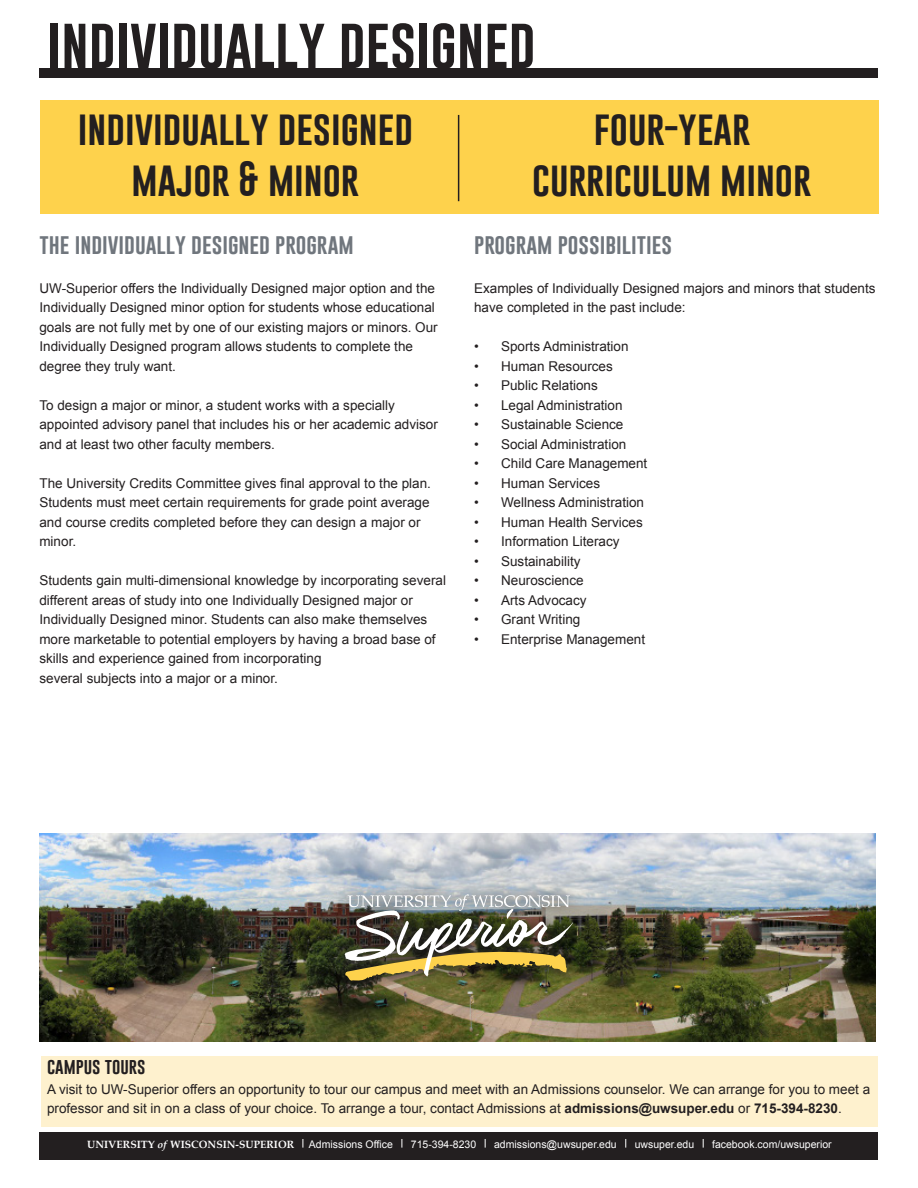
<style>
.page{position:relative;width:918px;height:1188px;background:#fff}
.page>*{position:absolute;margin:0;border:0;box-sizing:border-box;transform-origin:0 0}
.t1{font:52.5px "Gobold";color:#231f20}
.t2{font:36px "Gobold";color:#231f20}
.t3{font:21px "Gobold";color:#70767d}
.t4{font:16.5px "Gobold";color:#231f20}
.t5{font:13.5px/19.5px "Arial";color:#231f20}
.t6{font:10.5px "Arial";color:#fff}
.t7{font:700 10.5px "Palatino Linotype";color:#fff}
.s1{font-weight:700}
.s2{font-style:italic}
</style>
<div class="page">
<div style="left:40px;top:1132px;width:838px;height:27px;background:#231f20"></div>
<img style="left:39px;top:833px;width:836px;height:209px">
<div style="left:41px;top:1056px;width:837px;height:71px;background:#fef1ce"></div>
<div style="left:40px;top:100px;width:838px;height:114px;background:#fed24c"></div>
<hr style="left:458px;top:115px;width:1px;height:86px;background:#231f20">
<img style="left:333px;top:883px;width:251px;height:110px">
<img style="left:345px;top:894px;width:228px;height:88px">
<div style="left:40px;top:68px;width:838px;height:10px;background:#231f20"></div>
<p class="t1" style="left:47px;top:9px;width:490px">INDIVIDUALLY DESIGNED</p>
<p class="t2" style="left:78px;top:105px;width:336px">INDIVIDUALLY DESIGNED</p>
<p class="t2" style="left:132px;top:156px;width:229px">MAJOR &amp; MINOR</p>
<p class="t3" style="left:39px;top:230px;width:316px">THE INDIVIDUALLY DESIGNED PROGRAM</p>
<p class="t5" style="left:39px;top:278px;width:397px">UW-Superior offers the Individually Designed major option and the<br>Individually Designed minor option for students whose educational</p>
<p class="t5" style="left:39px;top:317px;width:400px">goals are not fully met by one of our existing majors or minors. Our<br>Individually Designed program allows students to complete the degree they truly want.</p>
<p class="t5" style="left:39px;top:395px;width:400px">To design a major or minor, a student works with a specially appointed advisory panel that includes his or her academic advisor and at least two other faculty members.</p>
<p class="t5" style="left:39px;top:473px;width:393px">The University Credits Committee gives final approval to the plan.<br>Students must meet certain requirements for grade point average and course credits completed before they can design a major or minor.</p>
<p class="t5" style="left:39px;top:571px;width:408px">Students gain multi-dimensional knowledge by incorporating several different areas of study into one Individually Designed major or Individually Designed minor. Students can also make themselves more marketable to potential employers by having a broad base of skills and experience gained from incorporating</p>
<p class="t5" style="left:39px;top:668px;width:240px">several subjects into a major or a minor.</p>
<p class="t2" style="left:594px;top:105px;width:158px">FOUR-YEAR</p>
<p class="t2" style="left:532px;top:156px;width:281px">CURRICULUM MINOR</p>
<p class="t3" style="left:474px;top:230px;width:199px">PROGRAM POSSIBILITIES</p>
<p class="t5" style="left:474px;top:278px;width:403px">Examples of Individually Designed majors and minors that students have completed in the past include:</p>
<p class="t5" style="left:474px;top:337px;width:156px">• Sports Administration</p>
<p class="t5" style="left:474px;top:356px;width:140px">• Human Resources</p>
<p class="t5" style="left:474px;top:376px;width:125px">• Public Relations</p>
<p class="t5" style="left:474px;top:395px;width:150px">• Legal Administration</p>
<p class="t5" style="left:474px;top:415px;width:151px">• Sustainable Science</p>
<p class="t5" style="left:474px;top:434px;width:154px">• Social Administration</p>
<p class="t5" style="left:474px;top:454px;width:175px">• Child Care Management</p>
<p class="t5" style="left:474px;top:473px;width:128px">• Human Services</p>
<p class="t5" style="left:474px;top:493px;width:172px">• Wellness Administration</p>
<p class="t5" style="left:474px;top:512px;width:170px">• Human Health Services</p>
<p class="t5" style="left:474px;top:532px;width:147px">• Information Literacy</p>
<p class="t5" style="left:474px;top:551px;width:108px">• Sustainability</p>
<p class="t5" style="left:474px;top:571px;width:111px">• Neuroscience</p>
<p class="t5" style="left:474px;top:590px;width:114px">• Arts Advocacy</p>
<p class="t5" style="left:474px;top:610px;width:108px">• Grant Writing</p>
<p class="t5" style="left:474px;top:629px;width:173px">• Enterprise Management</p>
<p class="t4" style="left:47px;top:1056px;width:100px">CAMPUS TOURS</p>
<p class="t5" style="left:47px;top:1079px;width:825px">A visit to UW-Superior offers an opportunity to tour our campus and meet with an Admissions counselor. We can arrange for you to meet a professor and sit in on a class of your choice. To arrange a tour, contact Admissions at <span class="s1">admissions@uwsuper.edu</span> or <span class="s1">715-394-8230</span>.</p>
<p class="t7" style="left:87px;top:1137px;width:208px">UNIVERSITY <span class="s2">of</span> WISCONSIN-SUPERIOR</p>
<p class="t6" style="left:309px;top:1137px;width:86px">Admissions Office</p>
<p class="t6" style="left:411px;top:1137px;width:67px">715-394-8230</p>
<p class="t6" style="left:494px;top:1137px;width:124px">admissions@uwsuper.edu</p>
<p class="t6" style="left:635px;top:1137px;width:61px">uwsuper.edu</p>
<p class="t6" style="left:712px;top:1137px;width:121px">facebook.com/uwsuperior</p>
</div>
